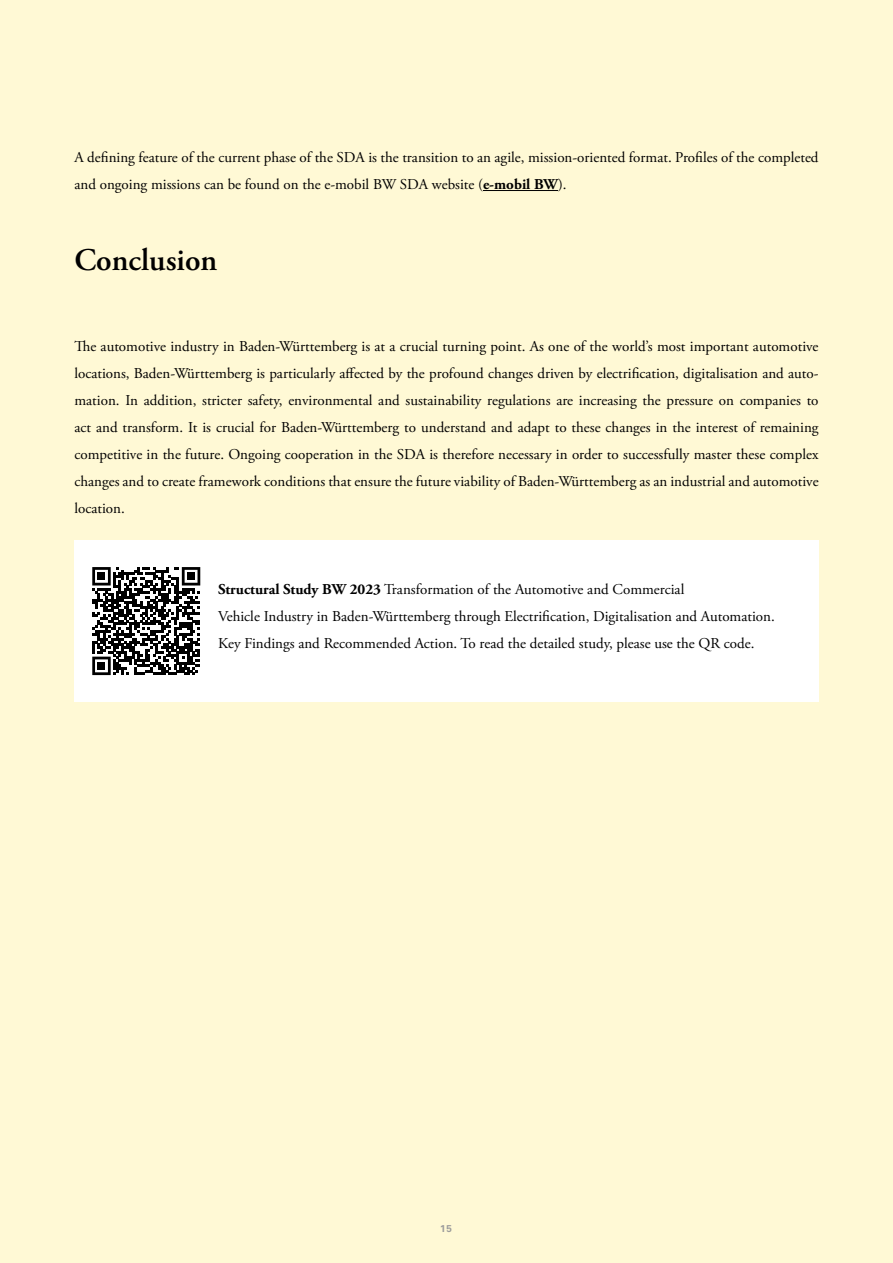
<style>
.page{position:relative;width:893px;height:1263px;background:#fff9d5}
.page>*{position:absolute;margin:0;border:0;box-sizing:border-box;transform-origin:0 0}
.Headline_Head-2{font:600 31.5px "Adobe Garamond Pro";color:#000}
.Text_Fließtext{font:15px/27px "Adobe Garamond Pro";color:#000}
.Text_Fließtext-weißerKasten{font:15px/27px "Adobe Garamond Pro";color:#000}
.t1{font:700 9.9px "Univers LT Pro 65";color:#9d9d9c}
.s1{font-weight:700}
</style>
<div class="page">
<hr style="left:483px;top:190px;width:75px;height:1px;background:#000">
<div style="left:74px;top:540px;width:745px;height:108px;background:#fff"></div>
<div style="left:74px;top:621px;width:745px;height:81px;background:#fff"></div>
<svg style="left:92px;top:567px;width:108px;height:108px"></svg>
<div style="left:98px;top:572px;width:7px;height:8px;background:#000"></div>
<div style="left:187px;top:572px;width:8px;height:8px;background:#000"></div>
<div style="left:98px;top:662px;width:7px;height:8px;background:#000"></div>
<p class="Text_Fließtext" style="left:74px;top:144px;width:746px">A defining feature of the current phase of the SDA is the transition to an agile, mission-oriented format. Profiles of the completed and ongoing missions can be found on the e-mobil BW SDA website (<span class="s1">e-mobil BW</span>).</p>
<h2 class="Headline_Head-2" style="left:74px;top:242px;width:144px">Conclusion</h2>
<p class="Text_Fließtext" style="left:74px;top:333px;width:746px;text-align:justify">The automotive industry in Baden-Württemberg is at a crucial turning point. As one of the world’s most important automotive locations, Baden-Württemberg is particularly affected by the profound changes driven by electrification, digitalisation and auto&shy;mation. In addition, stricter safety, environmental and sustainability regulations are increasing the pressure on companies to act and transform. It is crucial for Baden-Württemberg to understand and adapt to these changes in the interest of remaining competitive in the future. Ongoing cooperation in the SDA is therefore necessary in order to successfully master these complex changes and to create framework conditions that ensure the future viability of Baden-Württemberg as an industrial and automotive location.</p>
<p class="Text_Fließtext-weißerKasten" style="left:218px;top:576px;width:558px"><span class="s1">Structural Study BW 2023</span> Transformation of the Automotive and Commercial<br>Vehicle Industry in Baden-Württemberg through Electrification, Digitalisation and Automation.</p>
<p class="Text_Fließtext-weißerKasten" style="left:218px;top:630px;width:538px">Key Findings and Recommended Action. To read the detailed study, please use the QR code.</p>
<p class="t1" style="left:440px;top:1221px;width:14px">15</p>
</div>
